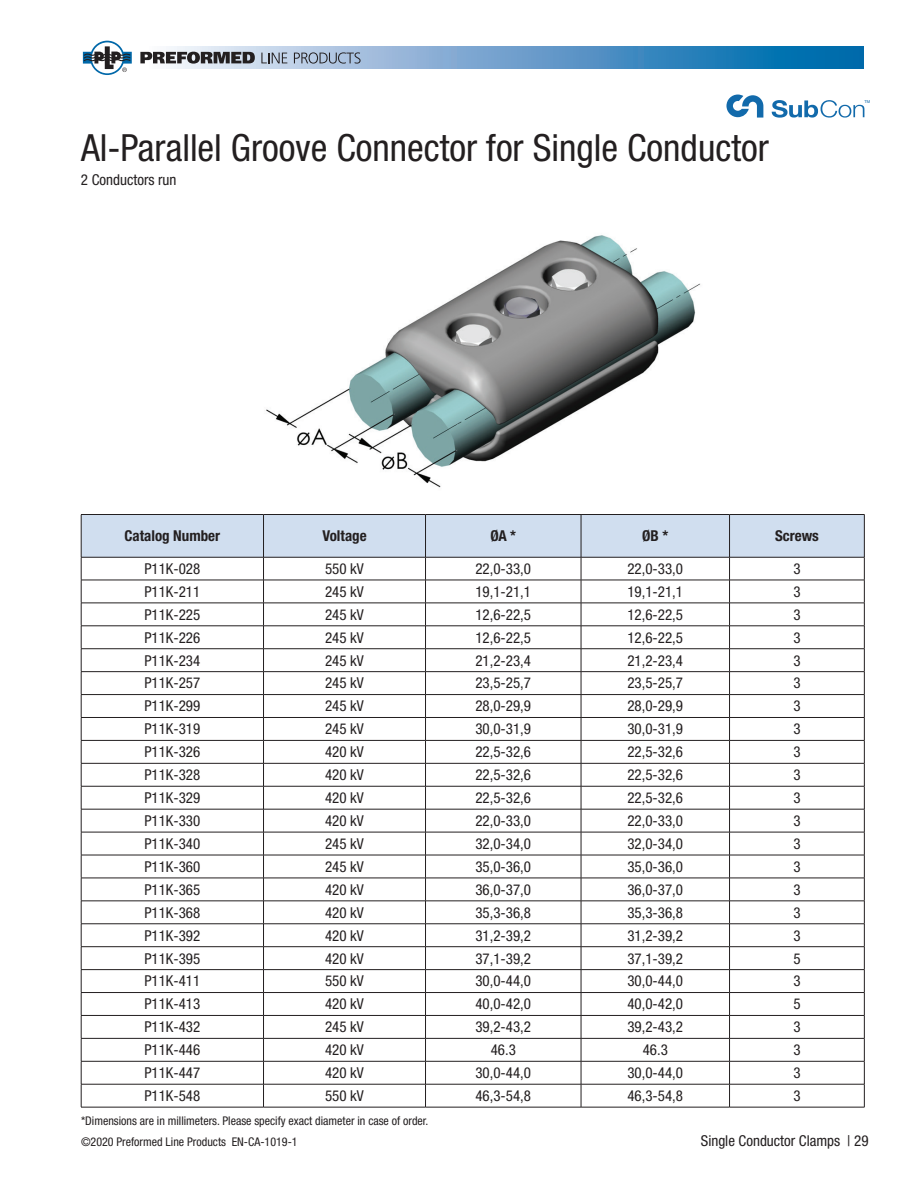
<style>
.page{position:relative;width:918px;height:1188px;background:#fff}
.page>*{position:absolute;margin:0;border:0;box-sizing:border-box;transform-origin:0 0}
.t1{font:condensed 37.5px "Helvetica Neue LT Std";color:#231f20}
.t2{font:condensed 15px "Helvetica Neue LT Std";color:#231f20}
.t3{font:700 condensed 15px "Helvetica Neue LT Std";color:#231f20}
.t4{font:condensed 12px/20.7px "Helvetica Neue LT Std";color:#231f20}
.t5{font:3.9px "Helvetica LT Std";color:#126aab}
</style>
<div class="page">
<img style="left:266px;top:235px;width:435px;height:253px">
<svg style="left:81px;top:515px;width:784px;height:592px"></svg>
<hr style="left:81px;top:1107px;width:183px;height:1px;background:#231f20">
<hr style="left:264px;top:1107px;width:162px;height:1px;background:#231f20">
<hr style="left:426px;top:1107px;width:155px;height:1px;background:#231f20">
<hr style="left:581px;top:1107px;width:149px;height:1px;background:#231f20">
<hr style="left:730px;top:1107px;width:135px;height:1px;background:#231f20">
<hr style="left:81px;top:514px;width:183px;height:1px;background:#231f20">
<hr style="left:81px;top:515px;width:1px;height:42px;background:#231f20">
<hr style="left:264px;top:514px;width:162px;height:1px;background:#231f20">
<hr style="left:263px;top:515px;width:1px;height:42px;background:#231f20">
<hr style="left:426px;top:514px;width:155px;height:1px;background:#231f20">
<hr style="left:425px;top:515px;width:1px;height:42px;background:#231f20">
<hr style="left:581px;top:514px;width:149px;height:1px;background:#231f20">
<hr style="left:581px;top:515px;width:1px;height:42px;background:#231f20">
<hr style="left:730px;top:514px;width:135px;height:1px;background:#231f20">
<hr style="left:729px;top:515px;width:1px;height:42px;background:#231f20">
<hr style="left:864px;top:515px;width:1px;height:42px;background:#231f20">
<hr style="left:81px;top:557px;width:183px;height:1px;background:#231f20">
<hr style="left:264px;top:557px;width:162px;height:1px;background:#231f20">
<hr style="left:426px;top:557px;width:155px;height:1px;background:#231f20">
<hr style="left:581px;top:557px;width:149px;height:1px;background:#231f20">
<hr style="left:730px;top:557px;width:135px;height:1px;background:#231f20">
<div style="left:143px;top:46px;width:721px;height:23px;background:linear-gradient(to right,#faf0f9,#005da6)"></div>
<svg style="left:83px;top:41px;width:49px;height:34px"></svg>
<svg style="left:140px;top:52px;width:115px;height:12px"></svg>
<svg style="left:261px;top:53px;width:26px;height:10px"></svg>
<svg style="left:294px;top:52px;width:67px;height:12px"></svg>
<svg style="left:772px;top:100px;width:92px;height:18px"></svg>
<svg style="left:726px;top:95px;width:37px;height:23px"></svg>
<h1 class="t1" style="left:81px;top:126px;width:689px">Al-Parallel Groove Connector for Single Conductor</h1>
<p class="t2" style="left:81px;top:171px;width:97px">2 Conductors run</p>
<p class="t5" style="left:864px;top:100px;width:7px">TM</p>
<p class="t3" style="left:124px;top:527px;width:97px">Catalog Number</p>
<p class="t3" style="left:322px;top:527px;width:46px">Voltage</p>
<p class="t3" style="left:490px;top:527px;width:27px">ØA *</p>
<p class="t3" style="left:642px;top:527px;width:28px">ØB *</p>
<p class="t3" style="left:775px;top:527px;width:45px">Screws</p>
<p class="t2" style="left:144px;top:560px;width:57px">P11K-028</p>
<p class="t2" style="left:325px;top:560px;width:40px">550 kV</p>
<p class="t2" style="left:475px;top:560px;width:57px">22,0-33,0</p>
<p class="t2" style="left:627px;top:560px;width:57px">22,0-33,0</p>
<p class="t2" style="left:793px;top:560px;width:9px">3</p>
<p class="t2" style="left:144px;top:583px;width:57px">P11K-211</p>
<p class="t2" style="left:325px;top:583px;width:40px">245 kV</p>
<p class="t2" style="left:475px;top:583px;width:57px">19,1-21,1</p>
<p class="t2" style="left:627px;top:583px;width:57px">19,1-21,1</p>
<p class="t2" style="left:793px;top:583px;width:9px">3</p>
<p class="t2" style="left:144px;top:606px;width:57px">P11K-225</p>
<p class="t2" style="left:325px;top:606px;width:40px">245 kV</p>
<p class="t2" style="left:475px;top:606px;width:57px">12,6-22,5</p>
<p class="t2" style="left:627px;top:606px;width:57px">12,6-22,5</p>
<p class="t2" style="left:793px;top:606px;width:9px">3</p>
<p class="t2" style="left:144px;top:629px;width:57px">P11K-226</p>
<p class="t2" style="left:325px;top:629px;width:40px">245 kV</p>
<p class="t2" style="left:475px;top:629px;width:57px">12,6-22,5</p>
<p class="t2" style="left:627px;top:629px;width:57px">12,6-22,5</p>
<p class="t2" style="left:793px;top:629px;width:9px">3</p>
<p class="t2" style="left:144px;top:652px;width:57px">P11K-234</p>
<p class="t2" style="left:325px;top:652px;width:40px">245 kV</p>
<p class="t2" style="left:475px;top:652px;width:57px">21,2-23,4</p>
<p class="t2" style="left:627px;top:652px;width:57px">21,2-23,4</p>
<p class="t2" style="left:793px;top:652px;width:9px">3</p>
<p class="t2" style="left:144px;top:674px;width:57px">P11K-257</p>
<p class="t2" style="left:325px;top:674px;width:40px">245 kV</p>
<p class="t2" style="left:475px;top:674px;width:57px">23,5-25,7</p>
<p class="t2" style="left:627px;top:674px;width:57px">23,5-25,7</p>
<p class="t2" style="left:793px;top:674px;width:9px">3</p>
<p class="t2" style="left:144px;top:697px;width:57px">P11K-299</p>
<p class="t2" style="left:325px;top:697px;width:40px">245 kV</p>
<p class="t2" style="left:475px;top:697px;width:57px">28,0-29,9</p>
<p class="t2" style="left:627px;top:697px;width:57px">28,0-29,9</p>
<p class="t2" style="left:793px;top:697px;width:9px">3</p>
<p class="t2" style="left:144px;top:720px;width:57px">P11K-319</p>
<p class="t2" style="left:325px;top:720px;width:40px">245 kV</p>
<p class="t2" style="left:475px;top:720px;width:57px">30,0-31,9</p>
<p class="t2" style="left:627px;top:720px;width:57px">30,0-31,9</p>
<p class="t2" style="left:793px;top:720px;width:9px">3</p>
<p class="t2" style="left:144px;top:743px;width:57px">P11K-326</p>
<p class="t2" style="left:325px;top:743px;width:40px">420 kV</p>
<p class="t2" style="left:475px;top:743px;width:57px">22,5-32,6</p>
<p class="t2" style="left:627px;top:743px;width:57px">22,5-32,6</p>
<p class="t2" style="left:793px;top:743px;width:9px">3</p>
<p class="t2" style="left:144px;top:766px;width:57px">P11K-328</p>
<p class="t2" style="left:325px;top:766px;width:40px">420 kV</p>
<p class="t2" style="left:475px;top:766px;width:57px">22,5-32,6</p>
<p class="t2" style="left:627px;top:766px;width:57px">22,5-32,6</p>
<p class="t2" style="left:793px;top:766px;width:9px">3</p>
<p class="t2" style="left:144px;top:789px;width:57px">P11K-329</p>
<p class="t2" style="left:325px;top:789px;width:40px">420 kV</p>
<p class="t2" style="left:475px;top:789px;width:57px">22,5-32,6</p>
<p class="t2" style="left:627px;top:789px;width:57px">22,5-32,6</p>
<p class="t2" style="left:793px;top:789px;width:9px">3</p>
<p class="t2" style="left:144px;top:812px;width:57px">P11K-330</p>
<p class="t2" style="left:325px;top:812px;width:40px">420 kV</p>
<p class="t2" style="left:475px;top:812px;width:57px">22,0-33,0</p>
<p class="t2" style="left:627px;top:812px;width:57px">22,0-33,0</p>
<p class="t2" style="left:793px;top:812px;width:9px">3</p>
<p class="t2" style="left:144px;top:835px;width:57px">P11K-340</p>
<p class="t2" style="left:325px;top:835px;width:40px">245 kV</p>
<p class="t2" style="left:475px;top:835px;width:57px">32,0-34,0</p>
<p class="t2" style="left:627px;top:835px;width:57px">32,0-34,0</p>
<p class="t2" style="left:793px;top:835px;width:9px">3</p>
<p class="t2" style="left:144px;top:858px;width:57px">P11K-360</p>
<p class="t2" style="left:325px;top:858px;width:40px">245 kV</p>
<p class="t2" style="left:475px;top:858px;width:57px">35,0-36,0</p>
<p class="t2" style="left:627px;top:858px;width:57px">35,0-36,0</p>
<p class="t2" style="left:793px;top:858px;width:9px">3</p>
<p class="t2" style="left:144px;top:881px;width:57px">P11K-365</p>
<p class="t2" style="left:325px;top:881px;width:40px">420 kV</p>
<p class="t2" style="left:475px;top:881px;width:57px">36,0-37,0</p>
<p class="t2" style="left:627px;top:881px;width:57px">36,0-37,0</p>
<p class="t2" style="left:793px;top:881px;width:9px">3</p>
<p class="t2" style="left:144px;top:904px;width:57px">P11K-368</p>
<p class="t2" style="left:325px;top:904px;width:40px">420 kV</p>
<p class="t2" style="left:475px;top:904px;width:57px">35,3-36,8</p>
<p class="t2" style="left:627px;top:904px;width:57px">35,3-36,8</p>
<p class="t2" style="left:793px;top:904px;width:9px">3</p>
<p class="t2" style="left:144px;top:927px;width:57px">P11K-392</p>
<p class="t2" style="left:325px;top:927px;width:40px">420 kV</p>
<p class="t2" style="left:475px;top:927px;width:57px">31,2-39,2</p>
<p class="t2" style="left:627px;top:927px;width:57px">31,2-39,2</p>
<p class="t2" style="left:793px;top:927px;width:9px">3</p>
<p class="t2" style="left:144px;top:950px;width:57px">P11K-395</p>
<p class="t2" style="left:325px;top:950px;width:40px">420 kV</p>
<p class="t2" style="left:475px;top:950px;width:57px">37,1-39,2</p>
<p class="t2" style="left:627px;top:950px;width:57px">37,1-39,2</p>
<p class="t2" style="left:793px;top:950px;width:9px">5</p>
<p class="t2" style="left:144px;top:972px;width:57px">P11K-411</p>
<p class="t2" style="left:325px;top:972px;width:40px">550 kV</p>
<p class="t2" style="left:475px;top:972px;width:57px">30,0-44,0</p>
<p class="t2" style="left:627px;top:972px;width:57px">30,0-44,0</p>
<p class="t2" style="left:793px;top:972px;width:9px">3</p>
<p class="t2" style="left:144px;top:995px;width:57px">P11K-413</p>
<p class="t2" style="left:325px;top:995px;width:40px">420 kV</p>
<p class="t2" style="left:475px;top:995px;width:57px">40,0-42,0</p>
<p class="t2" style="left:627px;top:995px;width:57px">40,0-42,0</p>
<p class="t2" style="left:793px;top:995px;width:9px">5</p>
<p class="t2" style="left:144px;top:1018px;width:57px">P11K-432</p>
<p class="t2" style="left:325px;top:1018px;width:40px">245 kV</p>
<p class="t2" style="left:475px;top:1018px;width:57px">39,2-43,2</p>
<p class="t2" style="left:627px;top:1018px;width:57px">39,2-43,2</p>
<p class="t2" style="left:793px;top:1018px;width:9px">3</p>
<p class="t2" style="left:144px;top:1041px;width:57px">P11K-446</p>
<p class="t2" style="left:325px;top:1041px;width:40px">420 kV</p>
<p class="t2" style="left:491px;top:1041px;width:27px">46.3</p>
<p class="t2" style="left:643px;top:1041px;width:27px">46.3</p>
<p class="t2" style="left:793px;top:1041px;width:9px">3</p>
<p class="t2" style="left:144px;top:1064px;width:57px">P11K-447</p>
<p class="t2" style="left:325px;top:1064px;width:40px">420 kV</p>
<p class="t2" style="left:475px;top:1064px;width:57px">30,0-44,0</p>
<p class="t2" style="left:627px;top:1064px;width:57px">30,0-44,0</p>
<p class="t2" style="left:793px;top:1064px;width:9px">3</p>
<p class="t2" style="left:144px;top:1087px;width:57px">P11K-548</p>
<p class="t2" style="left:325px;top:1087px;width:40px">550 kV</p>
<p class="t2" style="left:475px;top:1087px;width:57px">46,3-54,8</p>
<p class="t2" style="left:627px;top:1087px;width:57px">46,3-54,8</p>
<p class="t2" style="left:793px;top:1087px;width:9px">3</p>
<p class="t4" style="left:81px;top:1111px;width:349px">*Dimensions are in millimeters. Please specify exact diameter in case of order. ©2020 Preformed Line Products EN-CA-1019-1</p>
<p class="t2" style="left:701px;top:1132px;width:169px">Single Conductor Clamps | 29</p>
</div>
